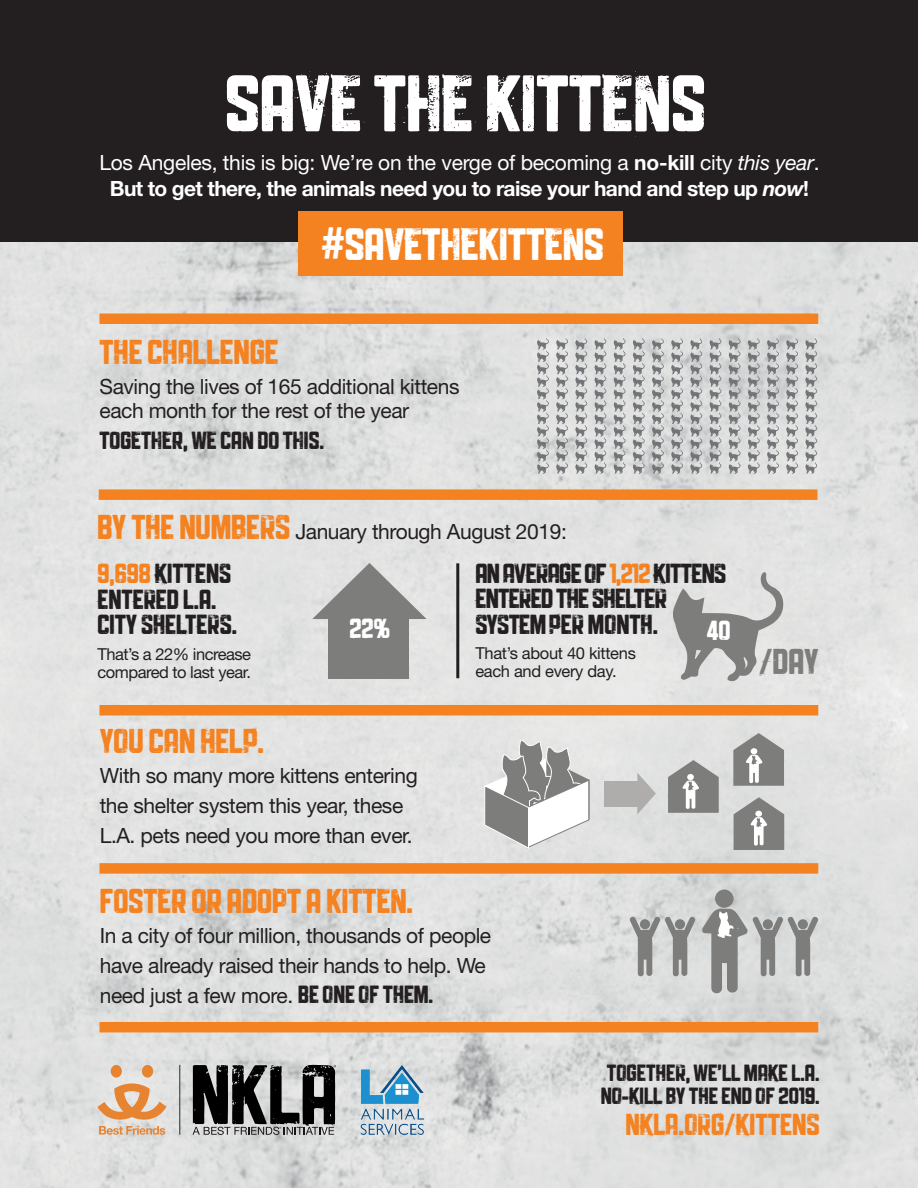
<style>
.page{position:relative;width:918px;height:1188px;background:#fff}
.page>*{position:absolute;margin:0;border:0;box-sizing:border-box;transform-origin:0 0}
.t1{font:87px "Public Gothic Vintage";color:#fff}
.t2{font:49.2px "Public Gothic Vintage";color:#fff}
.t3{font:39px "Public Gothic Vintage";color:#7d7d7c}
.t4{font:37.5px "Public Gothic Vintage";color:#f58220}
.t5{font:33px "Public Gothic Vintage";color:#f58220}
.t6{font:30px/25.5px "Public Gothic Vintage";letter-spacing:-.02em;color:#231f20}
.t7{font:30px/25.5px "Public Gothic Vintage";color:#231f20}
.t8{font:30px "Public Gothic Vintage";color:#fff}
.t9{font:27px "Public Gothic Vintage";color:#231f20}
.t10{font:25.5px/22.5px "Public Gothic Vintage";color:#231f20}
.t11{font:21px/30px "Helvetica Neue LT Std";letter-spacing:-.02em;color:#231f20}
.t12{font:700 21px/25.5px "Helvetica Neue LT Std";letter-spacing:-.03em;color:#fff;text-align:center}
.t13{font:16.5px/18px "Helvetica Neue LT Std";letter-spacing:-.025em;color:#231f20}
.s1{font-weight:400}
.s2{font-weight:400;font-style:italic}
.s3{font-style:italic}
.s4{font-family:"Public Gothic Vintage";font-size:37.5px;color:#f58220}
.s5{color:#f58220}
.s6{font-family:"Public Gothic Vintage";font-size:27px}
</style>
<div class="page">
<img style="left:0;top:241px;width:918px;height:947px">
<div style="left:0;top:0;width:918px;height:241px;background:#231f20"></div>
<svg style="left:193px;top:1065px;width:143px;height:70px;background:#5d5d5c"></svg>
<div style="left:111px;top:1065px;width:11px;height:13px;background:#e68432;border-radius:50%"></div>
<div style="left:142px;top:1065px;width:11px;height:13px;background:#e68432;border-radius:50%"></div>
<svg style="left:98px;top:1083px;width:69px;height:52px;background:#e2bb99"></svg>
<hr style="left:179px;top:1065px;width:1px;height:70px;background:#37383a">
<div style="left:99px;top:705px;width:719px;height:11px;background:#f58220"></div>
<div style="left:715px;top:889px;width:19px;height:19px;background:#7d7d7c;border-radius:50%"></div>
<div style="left:99px;top:489px;width:719px;height:11px;background:#f58220"></div>
<div style="left:99px;top:863px;width:719px;height:11px;background:#f58220"></div>
<div style="left:329px;top:619px;width:80px;height:60px;background:#7d7d7c"></div>
<svg style="left:312px;top:563px;width:115px;height:56px;background:#afb0af"></svg>
<div style="left:99px;top:314px;width:719px;height:10px;background:#f58220"></div>
<hr style="left:456px;top:563px;width:3px;height:115px;background:#231f20">
<svg style="left:672px;top:572px;width:112px;height:109px;background:#babab9"></svg>
<svg style="left:629px;top:916px;width:67px;height:60px;background:#b1b2b1"></svg>
<div style="left:299px;top:212px;width:324px;height:64px;background:#f58220"></div>
<img style="left:358px;top:1065px;width:69px;height:72px">
<svg style="left:537px;top:338px;width:12px;height:136px;background:#b6b7b8"></svg>
<svg style="left:556px;top:338px;width:12px;height:136px;background:#b6b7b8"></svg>
<svg style="left:575px;top:338px;width:12px;height:136px;background:#b5b7b8"></svg>
<svg style="left:594px;top:338px;width:12px;height:136px;background:#b5b6b7"></svg>
<svg style="left:614px;top:338px;width:12px;height:136px;background:#b5b6b7"></svg>
<svg style="left:633px;top:338px;width:12px;height:136px;background:#b4b6b7"></svg>
<svg style="left:652px;top:338px;width:12px;height:136px;background:#b1b3b4"></svg>
<svg style="left:671px;top:338px;width:12px;height:136px;background:#b2b4b5"></svg>
<svg style="left:690px;top:338px;width:12px;height:136px;background:#b0b2b3"></svg>
<svg style="left:710px;top:338px;width:11px;height:136px"></svg>
<svg style="left:729px;top:338px;width:12px;height:136px;background:#b0b2b3"></svg>
<svg style="left:748px;top:338px;width:12px;height:136px;background:#b1b3b4"></svg>
<svg style="left:767px;top:338px;width:12px;height:136px;background:#b2b4b5"></svg>
<svg style="left:786px;top:338px;width:12px;height:136px;background:#b4b6b6"></svg>
<svg style="left:805px;top:338px;width:12px;height:136px;background:#b5b7b7"></svg>
<div style="left:99px;top:1022px;width:719px;height:10px;background:#f58220"></div>
<svg style="left:702px;top:909px;width:117px;height:84px;background:#b6b8b7"></svg>
<div style="left:604px;top:781px;width:33px;height:25px;background:#aeadac"></div>
<svg style="left:637px;top:773px;width:19px;height:42px"></svg>
<svg style="left:484px;top:740px;width:106px;height:109px"></svg>
<svg style="left:668px;top:760px;width:51px;height:53px;background:#9b9b9a"></svg>
<svg style="left:734px;top:797px;width:50px;height:53px;background:#9a9a99"></svg>
<svg style="left:733px;top:733px;width:51px;height:53px;background:#9b9b9a"></svg>
<h1 class="t1" style="left:225px;top:56px;width:482px">SAVE THE KITTENS</h1>
<p class="t12" style="left:99px;top:150px;width:722px"><span class="s1">Los Angeles, this is big: We’re on the verge of becoming a</span> no-kill <span class="s1">city</span> <span class="s2">this year</span><span class="s1">.<br></span>But to get there, the animals need you to raise your hand and step up <span class="s3">now</span>!</p>
<h2 class="t2" style="left:322px;top:217px;width:283px">#SAVETHEKITTENS</h2>
<h3 class="t4" style="left:99px;top:331px;width:181px">THE CHALLENGE</h3>
<p class="t11" style="left:99px;top:374px;width:362px;line-height:24px">Saving the lives of 165 additional kittens each month for the rest of the year</p>
<p class="t9" style="left:99px;top:426px;width:226px">TOGETHER, WE CAN DO THIS.</p>
<p class="t11" style="left:98px;top:516px;width:471px"><span class="s4">BY THE NUMBERS</span> January through August 2019:</p>
<h3 class="t7" style="left:98px;top:560px;width:141px"><span class="s5">9,698</span> KITTENS<br>ENTERED L.A.<br>CITY SHELTERS.</h3>
<p class="t13" style="left:98px;top:644px;width:155px">That’s a 22% increase compared to last year.</p>
<h3 class="t6" style="left:475px;top:560px;width:252px">AN AVERAGE OF <span class="s5">1,212</span> KITTENS<br>ENTERED THE SHELTER<br>SYSTEM PER MONTH.</h3>
<p class="t13" style="left:475px;top:644px;width:162px">That’s about 40 kittens each and every day.</p>
<h3 class="t8" style="left:349px;top:612px;width:42px">22%</h3>
<h3 class="t8" style="left:707px;top:614px;width:25px">40</h3>
<h3 class="t4" style="left:100px;top:721px;width:166px">YOU CAN HELP.</h3>
<p class="t11" style="left:100px;top:761px;width:319px">With so many more kittens entering the shelter system this year, these<br>L.A. pets need you more than ever.</p>
<h3 class="t4" style="left:100px;top:881px;width:315px">FOSTER OR ADOPT A KITTEN.</h3>
<p class="t11" style="left:100px;top:921px;width:393px">In a city of four million, thousands of people have already raised their hands to help. We need just a few more. <span class="s6">BE ONE OF THEM.</span></p>
<h3 class="t3" style="left:759px;top:640px;width:61px">/DAY</h3>
<p class="t10" style="left:601px;top:1061px;width:220px">TOGETHER, WE’LL MAKE L.A.<br>NO-KILL BY THE END OF 2019.</p>
<h3 class="t5" style="left:626px;top:1107px;width:196px">NKLA.ORG/KITTENS</h3>
</div>
